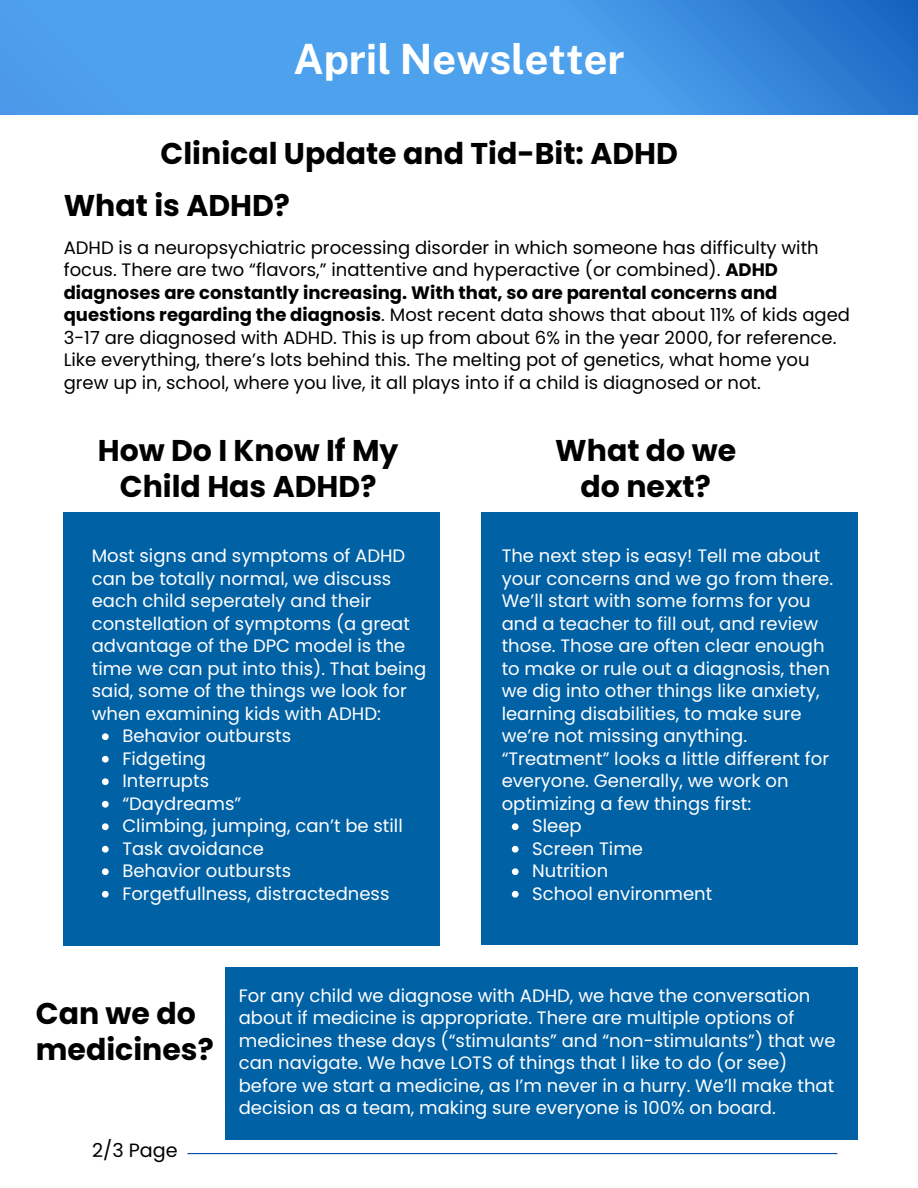
<style>
.page{position:relative;width:918px;height:1188px;background:#fff}
.page>*{position:absolute;margin:0;border:0;box-sizing:border-box;transform-origin:0 0}
.t1{font:700 41.7px "Public Sans";color:#fff}
.t2{font:700 30px/36px "Poppins";color:#000;text-align:center}
.t3{font:19.2px "Poppins";color:#000}
.t4{font:18px/22.5px "Poppins";color:#fff}
.t5{font:18px/22.5px "Poppins";color:#000}
.s1{font-weight:700}
</style>
<div class="page">
<svg style="left:0;top:0;width:918px;height:115px;fill:#4da1ed"></svg>
<hr style="left:187px;top:1153px;width:650px;height:1px;background:#004aad">
<div style="left:64px;top:513px;width:376px;height:432px;background:#0061a5"></div>
<svg style="left:102px;top:733px;width:7px;height:7px"></svg>
<svg style="left:102px;top:756px;width:7px;height:7px"></svg>
<svg style="left:102px;top:778px;width:7px;height:7px"></svg>
<svg style="left:102px;top:801px;width:7px;height:7px"></svg>
<svg style="left:102px;top:823px;width:7px;height:7px"></svg>
<svg style="left:102px;top:846px;width:7px;height:7px"></svg>
<svg style="left:102px;top:868px;width:7px;height:7px"></svg>
<svg style="left:102px;top:891px;width:7px;height:7px"></svg>
<div style="left:482px;top:512px;width:376px;height:433px;background:#0061a5"></div>
<svg style="left:512px;top:823px;width:7px;height:7px"></svg>
<svg style="left:512px;top:846px;width:7px;height:7px"></svg>
<svg style="left:512px;top:868px;width:7px;height:7px"></svg>
<svg style="left:512px;top:891px;width:7px;height:7px"></svg>
<div style="left:225px;top:967px;width:633px;height:173px;background:#0061a5"></div>
<h1 class="t1" style="left:293px;top:35px;width:333px">April Newsletter</h1>
<h2 class="t2" style="left:161px;top:135px;width:519px">Clinical Update and Tid-Bit: ADHD</h2>
<h2 class="t2" style="left:64px;top:187px;width:228px">What is ADHD?</h2>
<p class="t5" style="left:64px;top:236px;width:788px">ADHD is a neuropsychiatric processing disorder in which someone has difficulty with focus. There are two “flavors,” inattentive and hyperactive (or combined). <span class="s1">ADHD diagnoses are constantly increasing. With that, so are parental concerns and questions regarding the diagnosis</span>. Most recent data shows that about 11% of kids aged 3-17 are diagnosed with ADHD. This is up from about 6% in the year 2000, for reference.<br>Like everything, there’s lots behind this. The melting pot of genetics, what home you grew up in, school, where you live, it all plays into if a child is diagnosed or not.</p>
<h2 class="t2" style="left:98px;top:432px;width:302px">How Do I Know If My<br>Child Has ADHD?</h2>
<p class="t4" style="left:92px;top:545px;width:336px">Most signs and symptoms of ADHD can be totally normal, we discuss each child seperately and their constellation of symptoms (a great advantage of the DPC model is the time we can put into this). That being said, some of the things we look for when examining kids with ADHD:</p>
<p class="t4" style="left:122px;top:725px;width:170px">Behavior outbursts</p>
<p class="t4" style="left:122px;top:747px;width:85px">Fidgeting</p>
<p class="t4" style="left:122px;top:770px;width:88px">Interrupts</p>
<p class="t4" style="left:122px;top:792px;width:120px">“Daydreams”</p>
<p class="t4" style="left:122px;top:815px;width:282px">Climbing, jumping, can’t be still</p>
<p class="t4" style="left:122px;top:837px;width:143px">Task avoidance</p>
<p class="t4" style="left:122px;top:860px;width:170px">Behavior outbursts</p>
<p class="t4" style="left:122px;top:882px;width:269px">Forgetfullness, distractedness</p>
<h2 class="t2" style="left:555px;top:432px;width:182px">What do we do next?</h2>
<p class="t4" style="left:502px;top:545px;width:333px">The next step is easy! Tell me about your concerns and we go from there.<br>We’ll start with some forms for you and a teacher to fill out, and review those. Those are often clear enough to make or rule out a diagnosis, then we dig into other things like anxiety, learning disabilities, to make sure we’re not missing anything. “Treatment” looks a little different for everyone. Generally, we work on optimizing a few things first:</p>
<p class="t4" style="left:532px;top:815px;width:51px">Sleep</p>
<p class="t4" style="left:532px;top:837px;width:112px">Screen Time</p>
<p class="t4" style="left:532px;top:860px;width:77px">Nutrition</p>
<p class="t4" style="left:532px;top:882px;width:182px">School environment</p>
<h2 class="t2" style="left:36px;top:996px;width:179px;text-align:left">Can we do medicines?</h2>
<p class="t3" style="left:92px;top:1137px;width:87px">2/3 Page</p>
<p class="t4" style="left:239px;top:984px;width:598px">For any child we diagnose with ADHD, we have the conversation about if medicine is appropriate. There are multiple options of medicines these days (“stimulants” and “non-stimulants”) that we can navigate. We have LOTS of things that I like to do (or see) before we start a medicine, as I’m never in a hurry. We’ll make that decision as a team, making sure everyone is 100% on board.</p>
</div>
